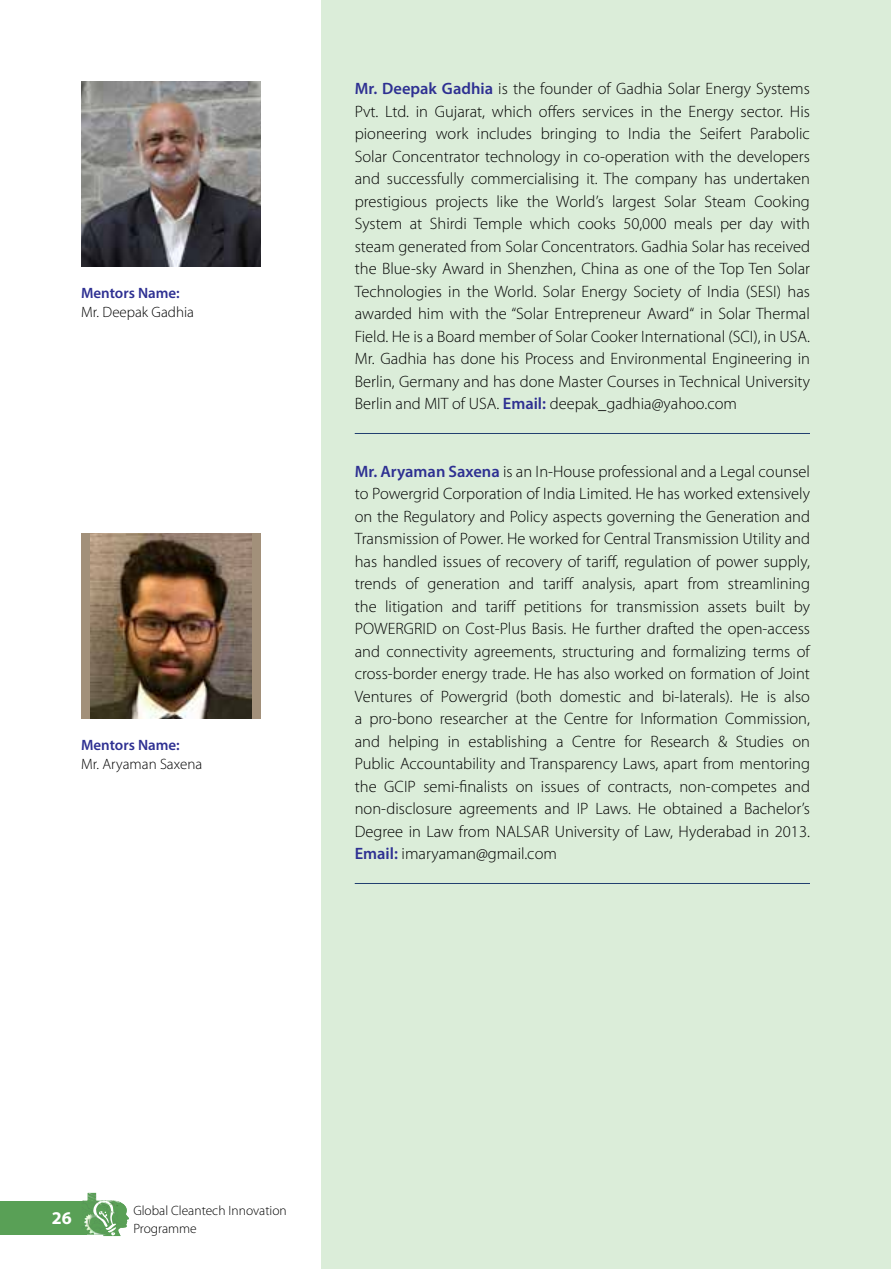
<style>
.page{position:relative;width:891px;height:1269px;background:#fff}
.page>*{position:absolute;margin:0;border:0;box-sizing:border-box;transform-origin:0 0}
.t1{font:700 18px "Myriad Pro";color:#fff}
.t2{font:300 16.5px/22.5px "Myriad Pro";color:#000;text-align:justify}
.t3{font:300 15px "Myriad Pro";color:#000}
.t4{font:600 15px "Myriad Pro";color:#2e3092}
.t5{font:300 13.5px/18px "Myriad Pro";color:#000}
.s1{font-weight:600;color:#2e3092}
</style>
<div class="page">
<div style="left:0;top:1201px;width:86px;height:34px;background:#59a056"></div>
<svg style="left:82px;top:1193px;width:47px;height:43px"></svg>
<img style="left:88px;top:1193px;width:32px;height:21px">
<img style="left:84px;top:1214px;width:24px;height:21px">
<div style="left:322px;top:0;width:569px;height:1269px;background:#dbedd9"></div>
<hr style="left:355px;top:433px;width:455px;height:1px;background:#224070">
<hr style="left:355px;top:883px;width:455px;height:1px;background:#224070">
<div style="left:81px;top:533px;width:180px;height:186px;background:#a2907a"></div>
<img style="left:91px;top:533px;width:160px;height:186px">
<img style="left:81px;top:81px;width:180px;height:186px">
<p class="t4" style="left:81px;top:283px;width:100px">Mentors Name:</p>
<p class="t3" style="left:81px;top:303px;width:115px">Mr. Deepak Gadhia</p>
<p class="t4" style="left:81px;top:735px;width:100px">Mentors Name:</p>
<p class="t3" style="left:81px;top:755px;width:123px">Mr. Aryaman Saxena</p>
<p class="t2" style="left:355px;top:77px;width:457px"><span class="s1">Mr. Deepak Gadhia</span> is the founder of Gadhia Solar Energy Systems Pvt. Ltd. in Gujarat, which offers services in the Energy sector. His pioneering work includes bringing to India the Seifert Parabolic Solar Concentrator technology in co-operation with the developers and successfully commercialising it. The company has undertaken prestigious projects like the World’s largest Solar Steam Cooking System at Shirdi Temple which cooks 50,000 meals per day with steam generated from Solar Concentrators. Gadhia Solar has received the Blue-sky Award in Shenzhen, China as one of the Top Ten Solar Technologies in the World. Solar Energy Society of India (SESI) has awarded him with the “Solar Entrepreneur Award“ in Solar Thermal Field. He is a Board member of Solar Cooker International (SCI), in USA.<br>Mr. Gadhia has done his Process and Environmental Engineering in Berlin, Germany and has done Master Courses in Technical University Berlin and MIT of USA. <span class="s1">Email:</span> deepak_gadhia@yahoo.com</p>
<p class="t2" style="left:355px;top:460px;width:457px"><span class="s1">Mr. Aryaman Saxena</span> is an In-House professional and a Legal counsel to Powergrid Corporation of India Limited. He has worked extensively on the Regulatory and Policy aspects governing the Generation and Transmission of Power. He worked for Central Transmission Utility and has handled issues of recovery of tariff, regulation of power supply, trends of generation and tariff analysis, apart from streamlining the litigation and tariff petitions for transmission assets built by POWERGRID on Cost-Plus Basis. He further drafted the open-access and connectivity agreements, structuring and formalizing terms of cross-border energy trade. He has also worked on formation of Joint Ventures of Powergrid (both domestic and bi-laterals). He is also a pro-bono researcher at the Centre for Information Commission, and helping in establishing a Centre for Research &amp; Studies on Public Accountability and Transparency Laws, apart from mentoring the GCIP semi-finalists on issues of contracts, non-competes and non-disclosure agreements and IP Laws. He obtained a Bachelor’s Degree in Law from NALSAR University of Law, Hyderabad in 2013.<br><span class="s1">Email:</span> imaryaman@gmail.com</p>
<p class="t1" style="left:52px;top:1206px;width:21px">26</p>
<p class="t5" style="left:133px;top:1202px;width:155px">Global Cleantech Innovation<br>Programme</p>
</div>
